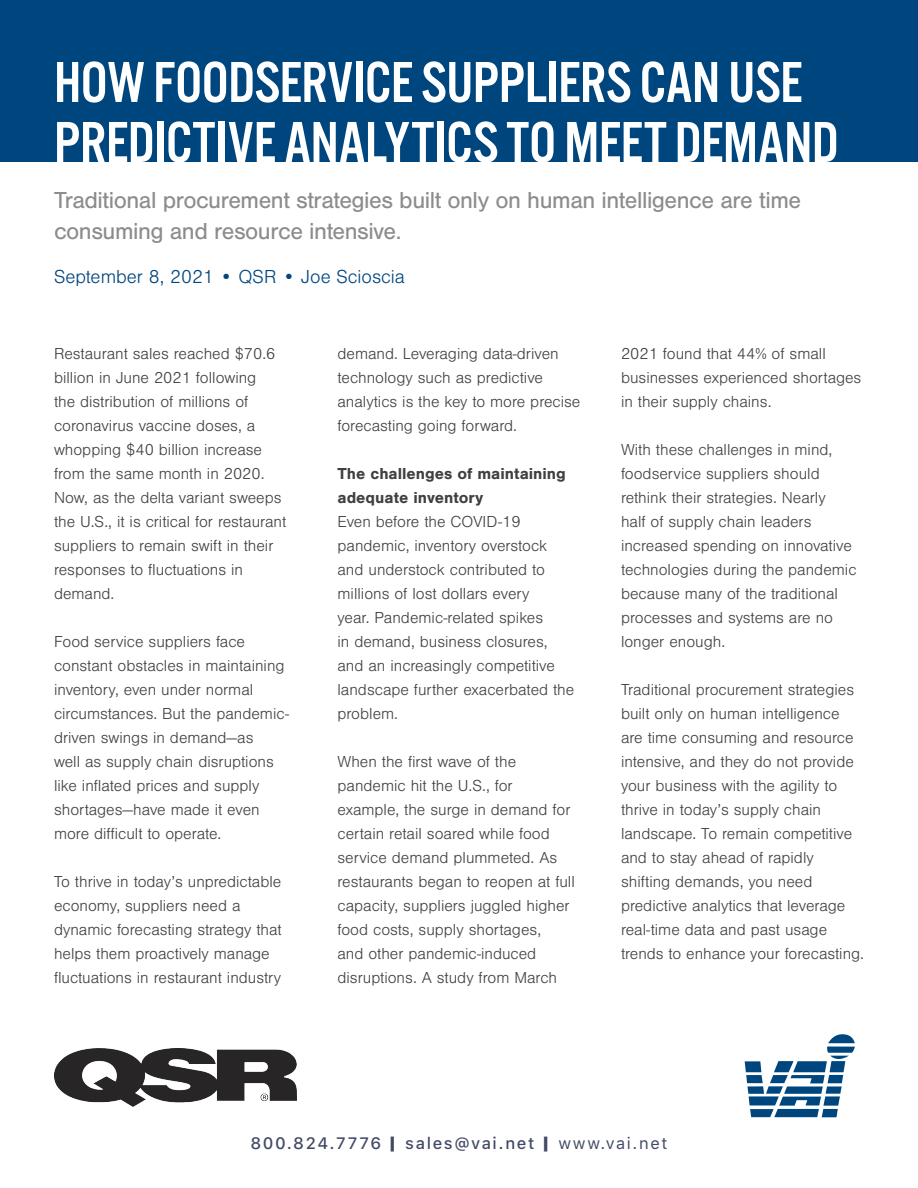
<style>
.page{position:relative;width:918px;height:1188px;background:#fff}
.page>*{position:absolute;margin:0;border:0;box-sizing:border-box;transform-origin:0 0}
.Headline{font:60px/60px "Alternate Got No 3 D";letter-spacing:-.01em;color:#fff}
.Subhead{font:24px/31.5px "Nimbus San";letter-spacing:-.02em;color:#8c8c8c}
.Information{font:300 19.5px "Nimbus San";color:#00467e}
.Body{font:300 16.5px/24px "Nimbus San";color:#404040}
.Section_Head{font:700 16.5px/24px "Nimbus San";color:#404040}
.t1{font:500 16.5px "SF Pro Text";letter-spacing:.1em;color:#424964}
.s1{font-weight:900}
.s2{font-weight:400}
</style>
<div class="page">
<div style="left:0;top:0;width:918px;height:161px;background:#00467e"></div>
<svg style="left:745px;top:1034px;width:110px;height:83px"></svg>
<img style="left:54px;top:1049px;width:243px;height:58px">
<p class="Headline" style="left:54px;top:54px;width:786px">HOW FOODSERVICE SUPPLIERS CAN USE<br>PREDICTIVE ANALYTICS TO MEET DEMAND</p>
<p class="Subhead" style="left:54px;top:184px;width:749px">Traditional procurement strategies built only on human intelligence are time consuming and resource intensive.</p>
<p class="Information" style="left:54px;top:267px;width:352px">September 8, 2021 • QSR • Joe Scioscia</p>
<p class="Body" style="left:54px;top:342px;width:234px">Restaurant sales reached $70.6 billion in June 2021 following<br>the distribution of millions of coronavirus vaccine doses, a whopping $40 billion increase from the same month in 2020.<br>Now, as the delta variant sweeps the U.S., it is critical for restaurant suppliers to remain swift in their responses to fluctuations in demand.</p>
<p class="Body" style="left:54px;top:630px;width:237px">Food service suppliers face constant obstacles in maintaining inventory, even under normal circumstances. But the pandemic&shy;driven swings in demand—as<br>well as supply chain disruptions like inflated prices and supply shortages—have made it even more difficult to operate.</p>
<p class="Body" style="left:54px;top:870px;width:229px">To thrive in today’s unpredictable economy, suppliers need a dynamic forecasting strategy that helps them proactively manage fluctuations in restaurant industry</p>
<p class="Body" style="left:338px;top:342px;width:244px">demand. Leveraging data-driven technology such as predictive analytics is the key to more precise forecasting going forward.</p>
<p class="Section_Head" style="left:338px;top:461px;width:230px">The challenges of maintaining adequate inventory</p>
<p class="Body" style="left:338px;top:510px;width:238px">Even before the COVID-19 pandemic, inventory overstock and understock contributed to millions of lost dollars every<br>year. Pandemic-related spikes<br>in demand, business closures, and an increasingly competitive landscape further exacerbated the problem.</p>
<p class="Body" style="left:338px;top:750px;width:239px">When the first wave of the pandemic hit the U.S., for example, the surge in demand for certain retail soared while food service demand plummeted. As restaurants began to reopen at full capacity, suppliers juggled higher food costs, supply shortages,<br>and other pandemic-induced disruptions. A study from March</p>
<p class="Body" style="left:621px;top:342px;width:242px">2021 found that 44% of small businesses experienced shortages in their supply chains.</p>
<p class="Body" style="left:621px;top:438px;width:237px">With these challenges in mind, foodservice suppliers should rethink their strategies. Nearly<br>half of supply chain leaders increased spending on innovative technologies during the pandemic because many of the traditional processes and systems are no longer enough.</p>
<p class="Body" style="left:621px;top:678px;width:244px">Traditional procurement strategies built only on human intelligence are time consuming and resource intensive, and they do not provide your business with the agility to thrive in today’s supply chain landscape. To remain competitive and to stay ahead of rapidly shifting demands, you need predictive analytics that leverage real-time data and past usage trends to enhance your forecasting.</p>
<p class="t1" style="left:250px;top:1134px;width:419px">800.824.7776 <span class="s1">|</span> sales@vai.net <span class="s1">|</span> <span class="s2">www.vai.net</span></p>
</div>
